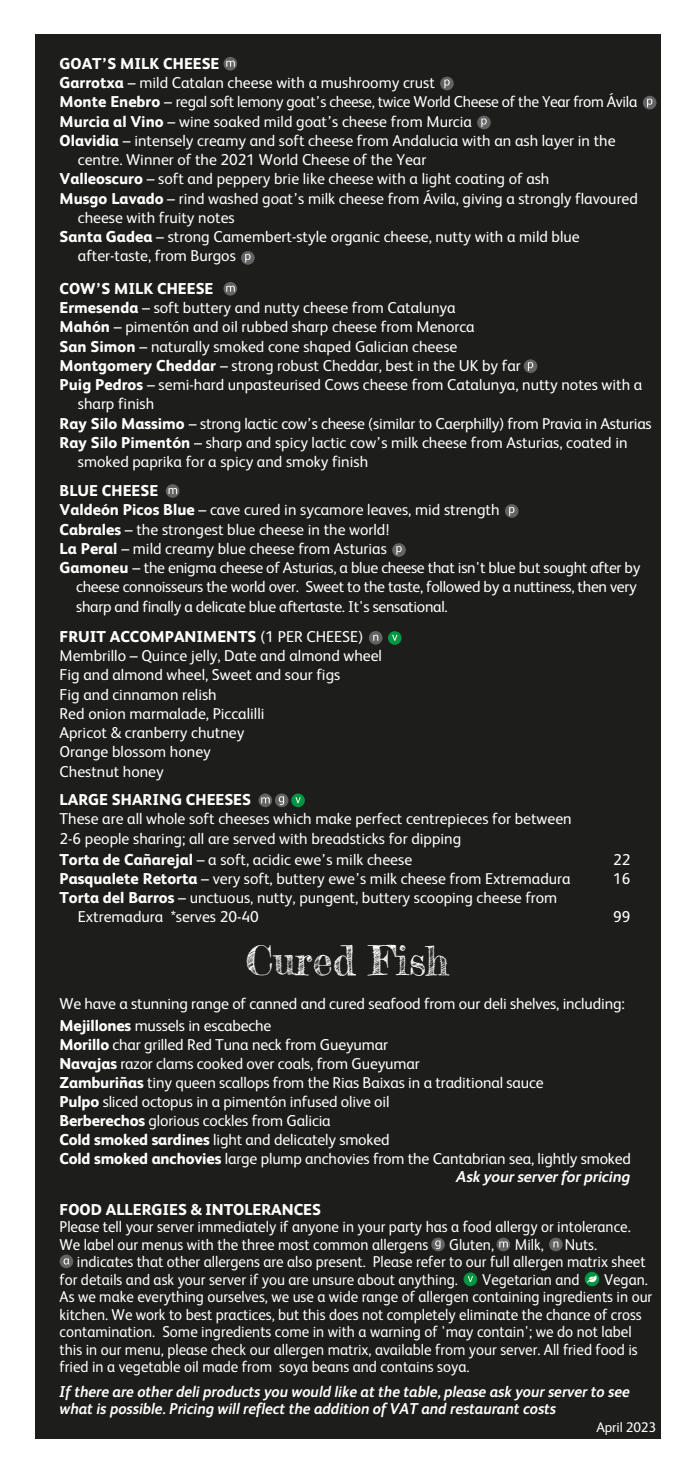
<style>
.page{position:relative;width:695px;height:1474px;background:#fff}
.page>*{position:absolute;margin:0;border:0;box-sizing:border-box;transform-origin:0 0}
.t1{font:40.25px "Frederickathe Greatest";color:#fff}
.t2{font:15.75px/19.2px "FS Albert";color:#fff}
.t3{font:15.75px/17.5px "FS Albert";color:#fff;scale:.95 1}
.t4{font:15.75px "FS Albert";letter-spacing:-.02em;color:#fff}
.t5{font:italic 700 15.75px/17.5px "FS Albert";color:#fff;scale:.95 1}
.t6{font:800 15.75px "FS Albert";color:#fff}
.t7{font:italic 700 15.75px "FS Albert";color:#fff}
.t8{font:14px "FS Albert";letter-spacing:-.01em;color:#fff}
.s1{font-weight:800}
</style>
<div class="page">
<div style="left:35px;top:35px;width:625px;height:1404px;background:#1d1d1b"></div>
<div style="left:223px;top:57px;width:14px;height:14px;background:#646363;border-radius:50%"></div>
<svg style="left:226px;top:61px;width:9px;height:6px"></svg>
<div style="left:223px;top:282px;width:14px;height:13px;background:#646363;border-radius:50%"></div>
<svg style="left:226px;top:286px;width:9px;height:6px"></svg>
<div style="left:166px;top:484px;width:13px;height:14px;background:#646363;border-radius:50%"></div>
<svg style="left:168px;top:488px;width:9px;height:6px"></svg>
<div style="left:440px;top:77px;width:13px;height:13px;background:#646363;border-radius:50%"></div>
<svg style="left:444px;top:79px;width:5px;height:9px"></svg>
<div style="left:241px;top:251px;width:13px;height:14px;background:#646363;border-radius:50%"></div>
<svg style="left:245px;top:254px;width:5px;height:8px"></svg>
<div style="left:477px;top:116px;width:13px;height:13px;background:#646363;border-radius:50%"></div>
<svg style="left:481px;top:118px;width:5px;height:9px"></svg>
<svg style="left:642px;top:96px;width:14px;height:13px"></svg>
<svg style="left:647px;top:99px;width:5px;height:8px"></svg>
<div style="left:523px;top:359px;width:14px;height:14px;background:#646363;border-radius:50%"></div>
<svg style="left:528px;top:362px;width:5px;height:9px"></svg>
<div style="left:505px;top:504px;width:13px;height:14px;background:#646363;border-radius:50%"></div>
<svg style="left:509px;top:507px;width:5px;height:8px"></svg>
<div style="left:392px;top:543px;width:14px;height:14px;background:#646363;border-radius:50%"></div>
<svg style="left:396px;top:546px;width:5px;height:8px"></svg>
<div style="left:388px;top:631px;width:13px;height:14px;background:#009641;border-radius:50%"></div>
<svg style="left:392px;top:635px;width:5px;height:5px"></svg>
<div style="left:369px;top:631px;width:13px;height:13px;background:#646363;border-radius:50%"></div>
<svg style="left:373px;top:634px;width:5px;height:7px"></svg>
<svg style="left:258px;top:793px;width:14px;height:14px"></svg>
<svg style="left:261px;top:797px;width:9px;height:6px"></svg>
<div style="left:291px;top:793px;width:14px;height:14px;background:#009641;border-radius:50%"></div>
<svg style="left:295px;top:797px;width:5px;height:6px"></svg>
<svg style="left:275px;top:793px;width:13px;height:14px"></svg>
<svg style="left:279px;top:796px;width:5px;height:9px"></svg>
<svg style="left:496px;top:1237px;width:14px;height:14px"></svg>
<svg style="left:499px;top:1241px;width:8px;height:6px"></svg>
<div style="left:463px;top:1272px;width:14px;height:14px;background:#009641;border-radius:50%"></div>
<svg style="left:467px;top:1276px;width:6px;height:5px"></svg>
<svg style="left:431px;top:1237px;width:14px;height:14px"></svg>
<svg style="left:435px;top:1240px;width:5px;height:9px"></svg>
<svg style="left:549px;top:1237px;width:13px;height:14px"></svg>
<svg style="left:553px;top:1241px;width:5px;height:6px"></svg>
<div style="left:60px;top:1254px;width:13px;height:14px;background:#646363;border-radius:50%"></div>
<svg style="left:64px;top:1258px;width:5px;height:6px"></svg>
<svg style="left:584px;top:1271px;width:15px;height:15px"></svg>
<svg style="left:587px;top:1275px;width:9px;height:7px"></svg>
<p class="t6" style="left:60px;top:54px;width:161px">GOAT’S MILK CHEESE</p>
<p class="t2" style="left:60px;top:73px;width:377px"><span class="s1">Garrotxa</span> – mild Catalan cheese with a mushroomy crust</p>
<p class="t4" style="left:60px;top:93px;width:579px"><span class="s1">Monte Enebro</span> – regal soft lemony goat’s cheese, twice World Cheese of the Year from Ávila</p>
<p class="t2" style="left:60px;top:111px;width:414px"><span class="s1">Murcia al Vino</span> – wine soaked mild goat’s cheese from Murcia</p>
<p class="t2" style="left:60px;top:131px;width:557px"><span class="s1">Olavidia</span> – intensely creamy and soft cheese from Andalucia with an ash layer in the</p>
<p class="t2" style="left:78px;top:150px;width:350px">centre. Winner of the 2021 World Cheese of the Year</p>
<p class="t2" style="left:60px;top:169px;width:491px"><span class="s1">Valleoscuro</span> – soft and peppery brie like cheese with a light coating of ash</p>
<p class="t2" style="left:60px;top:188px;width:580px"><span class="s1">Musgo Lavado</span> – rind washed goat’s milk cheese from Ávila, giving a strongly flavoured</p>
<p class="t2" style="left:78px;top:208px;width:158px">cheese with fruity notes</p>
<p class="t2" style="left:60px;top:227px;width:521px"><span class="s1">Santa Gadea</span> – strong Camembert-style organic cheese, nutty with a mild blue</p>
<p class="t2" style="left:78px;top:246px;width:159px">after-taste, from Burgos</p>
<p class="t6" style="left:60px;top:279px;width:155px">COW’S MILK CHEESE</p>
<p class="t2" style="left:60px;top:298px;width:397px"><span class="s1">Ermesenda</span> – soft buttery and nutty cheese from Catalunya</p>
<p class="t2" style="left:60px;top:317px;width:416px"><span class="s1">Mahón</span> – pimentón and oil rubbed sharp cheese from Menorca</p>
<p class="t2" style="left:60px;top:336px;width:399px"><span class="s1">San Simon</span> – naturally smoked cone shaped Galician cheese</p>
<p class="t2" style="left:60px;top:356px;width:462px"><span class="s1">Montgomery Cheddar</span> – strong robust Cheddar, best in the UK by far</p>
<p class="t2" style="left:60px;top:375px;width:584px"><span class="s1">Puig Pedros</span> – semi-hard unpasteurised Cows cheese from Catalunya, nutty notes with a</p>
<p class="t2" style="left:78px;top:394px;width:78px">sharp finish</p>
<p class="t2" style="left:60px;top:413px;width:593px"><span class="s1">Ray Silo Massimo</span> – strong lactic cow’s cheese (similar to Caerphilly) from Pravia in Asturias</p>
<p class="t2" style="left:60px;top:433px;width:569px"><span class="s1">Ray Silo Pimentón</span> – sharp and spicy lactic cow’s milk cheese from Asturias, coated in</p>
<p class="t2" style="left:78px;top:452px;width:292px">smoked paprika for a spicy and smoky finish</p>
<p class="t6" style="left:60px;top:481px;width:100px">BLUE CHEESE</p>
<p class="t2" style="left:60px;top:500px;width:441px"><span class="s1">Valdeón Picos Blue</span> – cave cured in sycamore leaves, mid strength</p>
<p class="t2" style="left:60px;top:519px;width:331px"><span class="s1">Cabrales</span> – the strongest blue cheese in the world!</p>
<p class="t2" style="left:60px;top:538px;width:329px"><span class="s1">La Peral</span> – mild creamy blue cheese from Asturias</p>
<p class="t4" style="left:60px;top:558px;width:582px"><span class="s1">Gamoneu</span> – the enigma cheese of Asturias, a blue cheese that isn't blue but sought after by</p>
<p class="t4" style="left:76px;top:578px;width:562px">cheese connoisseurs the world over. Sweet to the taste, followed by a nuttiness, then very</p>
<p class="t4" style="left:76px;top:597px;width:373px">sharp and finally a delicate blue aftertaste. It's sensational.</p>
<p class="t2" style="left:60px;top:626px;width:324px"><span class="s1">FRUIT ACCOMPANIMENTS</span> (1 PER CHEESE)<br>Membrillo – Quince jelly, Date and almond wheel<br>Fig and almond wheel, Sweet and sour figs<br>Fig and cinnamon relish<br>Red onion marmalade, Piccalilli<br>Apricot &amp; cranberry chutney<br>Orange blossom honey<br>Chestnut honey</p>
<p class="t6" style="left:60px;top:790px;width:193px">LARGE SHARING CHEESES</p>
<p class="t2" style="left:60px;top:809px;width:513px">These are all whole soft cheeses which make perfect centrepieces for between<br>2-6 people sharing; all are served with breadsticks for dipping</p>
<p class="t2" style="left:60px;top:849px;width:354px"><span class="s1">Torta de Cañarejal</span> – a soft, acidic ewe’s milk cheese</p>
<p class="t2" style="left:613px;top:849px;width:19px">22</p>
<p class="t2" style="left:60px;top:868px;width:512px"><span class="s1">Pasqualete Retorta</span> – very soft, buttery ewe’s milk cheese from Extremadura</p>
<p class="t2" style="left:613px;top:868px;width:19px">16</p>
<p class="t2" style="left:78px;top:888px;width:481px;text-indent:-18px"><span class="s1">Torta del Barros</span> – unctuous, nutty, pungent, buttery scooping cheese from<br>Extremadura *serves 20-40</p>
<p class="t2" style="left:613px;top:907px;width:19px">99</p>
<h1 class="t1" style="left:246px;top:936px;width:205px">Cured Fish</h1>
<p class="t2" style="left:59px;top:992px;width:566px;line-height:22.4px">We have a stunning range of canned and cured seafood from our deli shelves, including:<br><span class="s1">Mejillones</span> mussels in escabeche</p>
<p class="t2" style="left:59px;top:1034px;width:330px"><span class="s1">Morillo</span> char grilled Red Tuna neck from Gueyumar</p>
<p class="t2" style="left:59px;top:1053px;width:361px"><span class="s1">Navajas</span> razor clams cooked over coals, from Gueyumar</p>
<p class="t2" style="left:59px;top:1072px;width:485px"><span class="s1">Zamburiñas</span> tiny queen scallops from the Rias Baixas in a traditional sauce</p>
<p class="t2" style="left:59px;top:1091px;width:331px"><span class="s1">Pulpo</span> sliced octopus in a pimentón infused olive oil</p>
<p class="t2" style="left:59px;top:1110px;width:273px"><span class="s1">Berberechos</span> glorious cockles from Galicia</p>
<p class="t2" style="left:59px;top:1129px;width:331px"><span class="s1">Cold smoked sardines</span> light and delicately smoked</p>
<p class="t2" style="left:59px;top:1148px;width:573px"><span class="s1">Cold smoked anchovies</span> large plump anchovies from the Cantabrian sea, lightly smoked</p>
<p class="t7" style="left:456px;top:1167px;width:175px">Ask your server for pricing</p>
<p class="t6" style="left:60px;top:1199px;width:263px">FOOD ALLERGIES &amp; INTOLERANCES</p>
<p class="t3" style="left:60px;top:1217px;width:602px">Please tell your server immediately if anyone in your party has a food allergy or intolerance.<br>We label our menus with the three most common allergens</p>
<p class="t3" style="left:449px;top:1235px;width:49px">Gluten,</p>
<p class="t3" style="left:514px;top:1235px;width:32px">Milk,</p>
<p class="t3" style="left:564px;top:1235px;width:36px">Nuts.</p>
<p class="t3" style="left:77px;top:1252px;width:600px">indicates that other allergens are also present. Please refer to our full allergen matrix sheet</p>
<p class="t3" style="left:60px;top:1270px;width:420px">for details and ask your server if you are unsure about anything.</p>
<p class="t3" style="left:482px;top:1270px;width:104px">Vegetarian and</p>
<p class="t3" style="left:60px;top:1270px;width:625px;text-indent:544px">Vegan.<br>As we make everything ourselves, we use a wide range of allergen containing ingredients in our kitchen. We work to best practices, but this does not completely eliminate the chance of cross contamination. Some ingredients come in with a warning of 'may contain'; we do not label this in our menu, please check our allergen matrix, available from your server. All fried food is fried in a vegetable oil made from soya beans and contains soya.</p>
<p class="t5" style="left:60px;top:1382px;width:601px">If there are other deli products you would like at the table, please ask your server to see what is possible. Pricing will reflect the addition of VAT and restaurant costs</p>
<p class="t8" style="left:596px;top:1419px;width:61px">April 2023</p>
</div>
